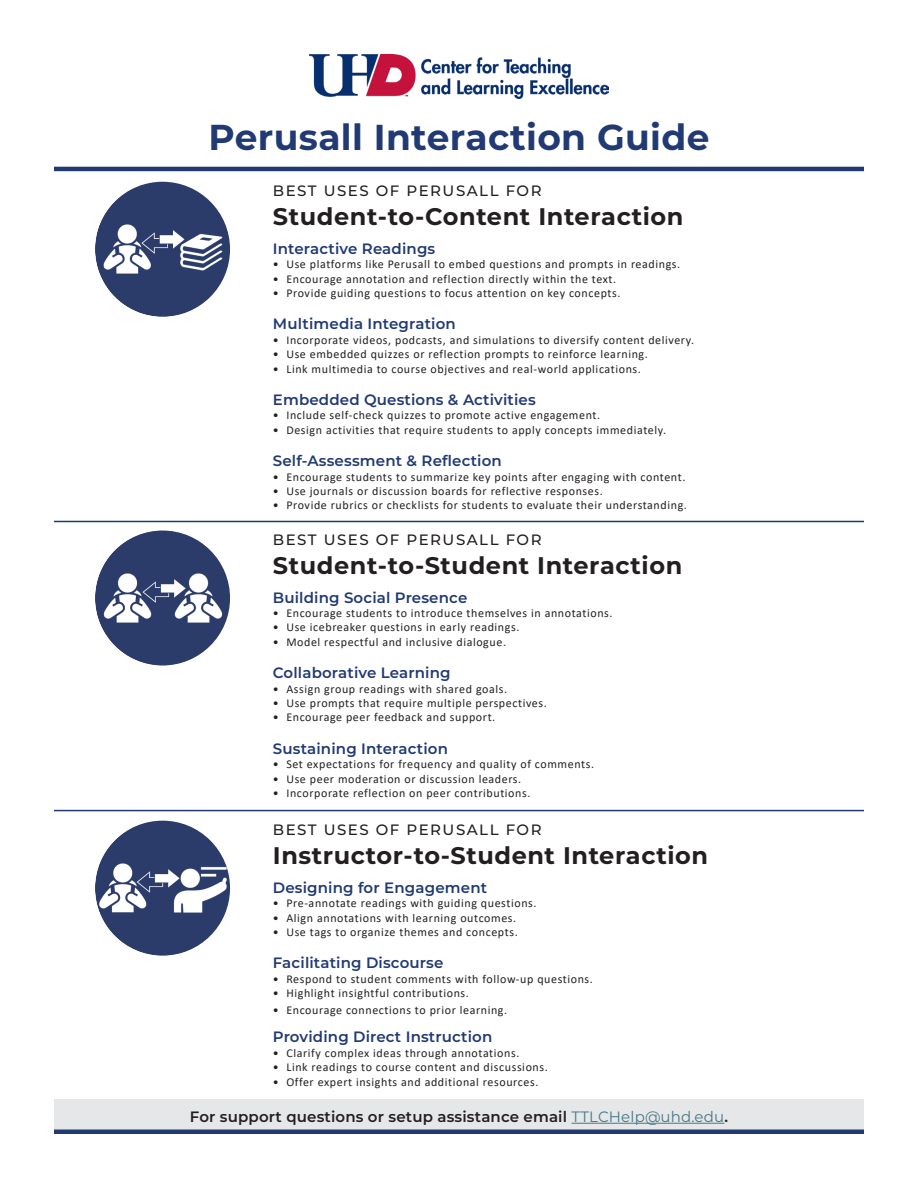
<style>
.page{position:relative;width:918px;height:1188px;background:#fff}
.page>*{position:absolute;margin:0;border:0;box-sizing:border-box;transform-origin:0 0}
.Heading_1{font:700 36px "Montserrat";letter-spacing:.01em;color:#213a74}
.t1{font:700 24px "Montserrat";letter-spacing:.025em;color:#231f20}
.Heading_3{font:600 15px "Montserrat";letter-spacing:.01em;color:#213a74}
.t2{font:500 15px "Montserrat";letter-spacing:.1em;color:#231f20}
.t3{font:600 15px "Montserrat";letter-spacing:.01em;color:#231f20}
.t4{font:12px "Calibri";letter-spacing:.05em;color:#231f20}
.s1{font-weight:400;color:#467886}
</style>
<div class="page">
<div style="left:54px;top:1099px;width:810px;height:35px;background:#e6e7e9"></div>
<hr style="left:572px;top:1123px;width:152px;height:1px;background:#467886">
<img style="left:310px;top:55px;width:298px;height:44px">
<hr style="left:54px;top:167px;width:810px;height:4px;background:#213a74">
<hr style="left:54px;top:1130px;width:810px;height:4px;background:#213a74">
<hr style="left:54px;top:521px;width:810px;height:1px;background:#213a74">
<hr style="left:54px;top:810px;width:810px;height:1px;background:#213a74">
<img style="left:95px;top:182px;width:135px;height:135px;border-radius:68px">
<img style="left:95px;top:531px;width:135px;height:135px;border-radius:68px">
<img style="left:95px;top:821px;width:135px;height:135px;border-radius:68px">
<h1 class="Heading_1" style="left:209px;top:112px;width:502px">Perusall Interaction Guide</h1>
<h2 class="t2" style="left:273px;top:180px;width:270px">BEST USES OF PERUSALL FOR</h2>
<h2 class="t1" style="left:273px;top:199px;width:412px">Student-to-Content Interaction</h2>
<h3 class="Heading_3" style="left:273px;top:238px;width:164px">Interactive Readings</h3>
<p class="t4" style="left:273px;top:256px;width:409px">• Use platforms like Perusall to embed questions and prompts in readings.</p>
<p class="t4" style="left:273px;top:270px;width:345px">• Encourage annotation and reflection directly within the text.</p>
<p class="t4" style="left:273px;top:285px;width:349px">• Provide guiding questions to focus attention on key concepts.</p>
<h3 class="Heading_3" style="left:273px;top:313px;width:185px">Multimedia Integration</h3>
<p class="t4" style="left:273px;top:332px;width:423px">• Incorporate videos, podcasts, and simulations to diversify content delivery.</p>
<p class="t4" style="left:273px;top:346px;width:377px">• Use embedded quizzes or reflection prompts to reinforce learning.</p>
<p class="t4" style="left:273px;top:360px;width:370px">• Link multimedia to course objectives and real-world applications.</p>
<h3 class="Heading_3" style="left:273px;top:389px;width:264px">Embedded Questions &amp; Activities</h3>
<p class="t4" style="left:273px;top:407px;width:329px">• Include self-check quizzes to promote active engagement.</p>
<p class="t4" style="left:273px;top:422px;width:395px">• Design activities that require students to apply concepts immediately.</p>
<h3 class="Heading_3" style="left:273px;top:450px;width:230px">Self-Assessment &amp; Reflection</h3>
<p class="t4" style="left:273px;top:468px;width:414px">• Encourage students to summarize key points after engaging with content.</p>
<p class="t4" style="left:273px;top:483px;width:331px">• Use journals or discussion boards for reflective responses.</p>
<p class="t4" style="left:273px;top:497px;width:416px">• Provide rubrics or checklists for students to evaluate their understanding.</p>
<h2 class="t2" style="left:273px;top:529px;width:270px">BEST USES OF PERUSALL FOR</h2>
<h2 class="t1" style="left:273px;top:548px;width:411px">Student-to-Student Interaction</h2>
<h3 class="Heading_3" style="left:273px;top:587px;width:196px">Building Social Presence</h3>
<p class="t4" style="left:273px;top:605px;width:341px">• Encourage students to introduce themselves in annotations.</p>
<p class="t4" style="left:273px;top:619px;width:248px">• Use icebreaker questions in early readings.</p>
<p class="t4" style="left:273px;top:634px;width:235px">• Model respectful and inclusive dialogue.</p>
<h3 class="Heading_3" style="left:273px;top:662px;width:179px">Collaborative Learning</h3>
<p class="t4" style="left:273px;top:680px;width:236px">• Assign group readings with shared goals.</p>
<p class="t4" style="left:273px;top:695px;width:275px">• Use prompts that require multiple perspectives.</p>
<p class="t4" style="left:273px;top:709px;width:224px">• Encourage peer feedback and support.</p>
<h3 class="Heading_3" style="left:273px;top:738px;width:177px">Sustaining Interaction</h3>
<p class="t4" style="left:273px;top:756px;width:323px">• Set expectations for frequency and quality of comments.</p>
<p class="t4" style="left:273px;top:770px;width:250px">• Use peer moderation or discussion leaders.</p>
<p class="t4" style="left:273px;top:785px;width:259px">• Incorporate reflection on peer contributions.</p>
<h2 class="t2" style="left:273px;top:819px;width:270px">BEST USES OF PERUSALL FOR</h2>
<h2 class="t1" style="left:273px;top:838px;width:437px">Instructor-to-Student Interaction</h2>
<h3 class="Heading_3" style="left:273px;top:877px;width:216px">Designing for Engagement</h3>
<p class="t4" style="left:273px;top:895px;width:265px">• Pre-annotate readings with guiding questions.</p>
<p class="t4" style="left:273px;top:909px;width:245px">• Align annotations with learning outcomes.</p>
<p class="t4" style="left:273px;top:924px;width:246px">• Use tags to organize themes and concepts.</p>
<h3 class="Heading_3" style="left:273px;top:952px;width:172px">Facilitating Discourse</h3>
<p class="t4" style="left:273px;top:970px;width:322px">• Respond to student comments with follow-up questions.</p>
<p class="t4" style="left:273px;top:985px;width:198px">• Highlight insightful contributions.</p>
<p class="t4" style="left:273px;top:1001px;width:236px">• Encourage connections to prior learning.</p>
<h3 class="Heading_3" style="left:273px;top:1027px;width:221px">Providing Direct Instruction</h3>
<p class="t4" style="left:273px;top:1045px;width:248px">• Clarify complex ideas through annotations.</p>
<p class="t4" style="left:273px;top:1059px;width:276px">• Link readings to course content and discussions.</p>
<p class="t4" style="left:273px;top:1073px;width:267px">• Offer expert insights and additional resources.</p>
<p class="t3" style="left:190px;top:1106px;width:540px">For support questions or setup assistance email <span class="s1">TTLCHelp@uhd.edu</span>.</p>
</div>
